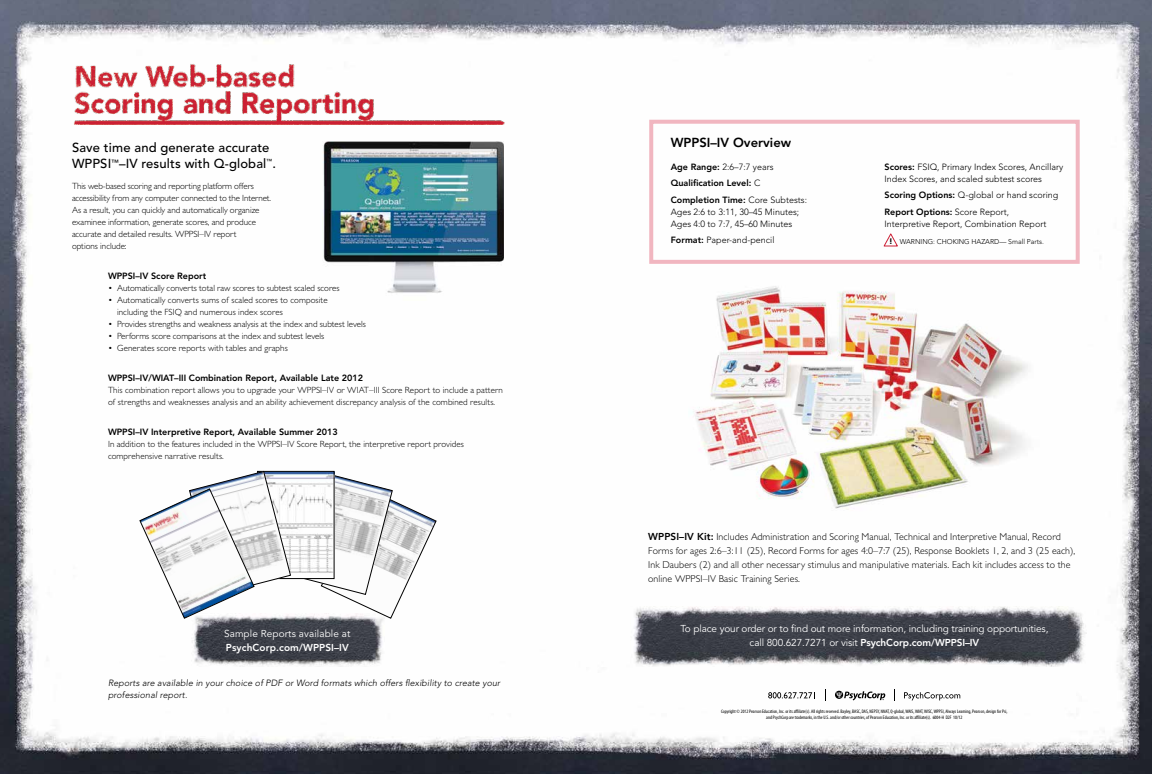
<style>
.page{position:relative;width:1152px;height:774px;background:#fff}
.page>*{position:absolute;margin:0;border:0;box-sizing:border-box;transform-origin:0 0}
.t1{font:500 13px/16px "Avenir LT Std";letter-spacing:.01em;color:#000}
.t2{font:800 13px "Avenir LT Std";color:#000}
.t3{font:300 10px/14px "Gill Sans MT Std";letter-spacing:.01em;color:#000}
.t4{font:10px/14px "Avenir LT Pro";letter-spacing:-.01em;color:#fff;text-align:center}
.t5{font:10px "Avenir LT Std";letter-spacing:.01em;color:#fff}
.t6{font:800 10px "Avenir LT Std";letter-spacing:.01em;color:#fff}
.t7{font:300 9px/12px "Gill Sans MT Std";color:#000}
.t8{font:300 9px/12px "Avenir LT Std";color:#000}
.t9{font:800 9px/16.5px "Avenir LT Std";color:#000}
.t10{font:italic 300 9px/12px "Avenir LT Std";letter-spacing:.01em;color:#000}
.t11{font:300 7px "Avenir LT Std";color:#000}
.t12{font:500 5.8px "Avenir LT Std";color:#000}
.t13{font:condensed 5px/6px "Myriad Pro";color:#000;text-align:center}
.s1{font-weight:300}
.s2{font-weight:800}
.s3{font-weight:900;font-size:8px}
.s4{font-family:"Avenir LT Std";font-weight:800}
</style>
<div class="page">
<img style="left:0;top:0;width:1152px;height:774px">
<img style="left:323px;top:141px;width:181px;height:160px">
<img style="left:191px;top:618px;width:194px;height:49px">
<svg style="left:140px;top:471px;width:296px;height:147px"></svg>
<img style="left:630px;top:606px;width:457px;height:61px">
<svg style="left:768px;top:692px;width:47px;height:6px"></svg>
<svg style="left:825px;top:689px;width:1px;height:12px"></svg>
<svg style="left:836px;top:691px;width:49px;height:9px"></svg>
<svg style="left:894px;top:689px;width:1px;height:12px"></svg>
<svg style="left:904px;top:692px;width:56px;height:8px"></svg>
<img style="left:689px;top:281px;width:350px;height:233px">
<svg style="left:883px;top:232px;width:15px;height:15px"></svg>
<img style="left:72px;top:64px;width:447px;height:60px">
<div style="left:649px;top:120px;width:431px;height:144px;border:4px solid #f1b6c0"></div>
<h1 class="t1" style="left:72px;top:140px;width:199px">Save time and generate accurate<br>WPPSI<sup>™</sup>–IV results with Q-global</h1>
<p class="t12" style="left:267px;top:157px;width:7px">™</p>
<h1 class="t1" style="left:272px;top:156px;width:5px">.</h1>
<p class="t7" style="left:72px;top:180px;width:201px">This web-based scoring and reporting platform offers accessibility from any computer connected to the Internet.<br>As a result, you can quickly and automatically organize examinee information, generate scores, and produce accurate and detailed results. WPPSI–IV report<br>options include:</p>
<p class="t9" style="left:108px;top:268px;width:100px">WPPSI–IV Score Report</p>
<p class="t7" style="left:108px;top:282px;width:233px">• Automatically converts total raw scores to subtest scaled scores</p>
<p class="t7" style="left:117px;top:294px;width:212px;text-indent:-9px">• Automatically converts sums of scaled scores to composite including the FSIQ and numerous index scores</p>
<p class="t7" style="left:108px;top:318px;width:259px">• Provides strengths and weakness analysis at the index and subtest levels</p>
<p class="t7" style="left:108px;top:330px;width:218px">• Performs score comparisons at the index and subtest levels</p>
<p class="t7" style="left:108px;top:342px;width:181px">• Generates score reports with tables and graphs</p>
<p class="t9" style="left:108px;top:370px;width:257px">WPPSI–IV/WIAT–III Combination Report, Available Late 2012</p>
<p class="t7" style="left:108px;top:384px;width:396px">This combination report allows you to upgrade your WPPSI–IV or WIAT–III Score Report to include a pattern of strengths and weaknesses analysis and an ability achievement discrepancy analysis of the combined results.</p>
<p class="t9" style="left:108px;top:424px;width:231px">WPPSI–IV Interpretive Report, Available Summer 2013</p>
<p class="t7" style="left:108px;top:438px;width:358px">In addition to the features included in the WPPSI–IV Score Report, the interpretive report provides comprehensive narrative results.</p>
<h1 class="t2" style="left:671px;top:135px;width:122px">WPPSI–IV Overview</h1>
<p class="t9" style="left:671px;top:158px;width:138px">Age Range: <span class="s1">2:6–7:7 years<br></span>Qualification Level: <span class="s1">C<br></span>Completion Time: <span class="s1">Core Subtests:</span></p>
<p class="t8" style="left:671px;top:206px;width:130px">Ages 2:6 to 3:11, 30–45 Minutes;<br>Ages 4:0 to 7:7, 45–60 Minutes</p>
<p class="t8" style="left:671px;top:234px;width:105px"><span class="s2">Format:</span> Paper-and-pencil</p>
<p class="t8" style="left:885px;top:161px;width:180px"><span class="s2">Scores:</span> FSIQ, Primary Index Scores, Ancillary<br>Index Scores, and scaled subtest scores</p>
<p class="t8" style="left:885px;top:187px;width:175px;line-height:16.5px"><span class="s2">Scoring Options:</span> Q-global or hand scoring<br><span class="s2">Report Options:</span> Score Report,</p>
<p class="t8" style="left:885px;top:217px;width:163px">Interpretive Report, Combination Report</p>
<p class="t11" style="left:889px;top:238px;width:156px"><span class="s3">!</span> WARNING: CHOKING HAZARD— Small Parts.</p>
<p class="t3" style="left:648px;top:529px;width:429px"><span class="s4">WPPSI–IV Kit:</span> Includes Administration and Scoring Manual, Technical and Interpretive Manual, Record Forms for ages 2:6–3:11 (25), Record Forms for ages 4:0–7:7 (25), Response Booklets 1, 2, and 3 (25 each), Ink Daubers (2) and all other necessary stimulus and manipulative materials. Each kit includes access to the online WPPSI–IV Basic Training Series.</p>
<p class="t5" style="left:224px;top:628px;width:128px">Sample Reports available at</p>
<p class="t6" style="left:226px;top:642px;width:125px">PsychCorp.com/WPPSI–IV</p>
<p class="t10" style="left:108px;top:677px;width:394px">Reports are available in your choice of PDF or Word formats which offers flexibility to create your professional report.</p>
<p class="t4" style="left:680px;top:621px;width:370px">To place your order or to find out more information, including training opportunities, call 800.627.7271 or visit <span class="s2">PsychCorp.com/WPPSI–IV</span></p>
<p class="t13" style="left:721px;top:709px;width:288px">Copyright © 2012 Pearson Education, Inc. or its affiliate(s). All rights reserved. Bayley, BASC, DAS, NEPSY, NNAT, Q-global, WAIS, WIAT, WISC, WPPSI, Always Learning, Pearson, design for Psi, and PsychCorp are trademarks, in the U.S. and/or other countries, of Pearson Education, Inc. or its affiliate(s). 6004-H D2F 10/12</p>
</div>
